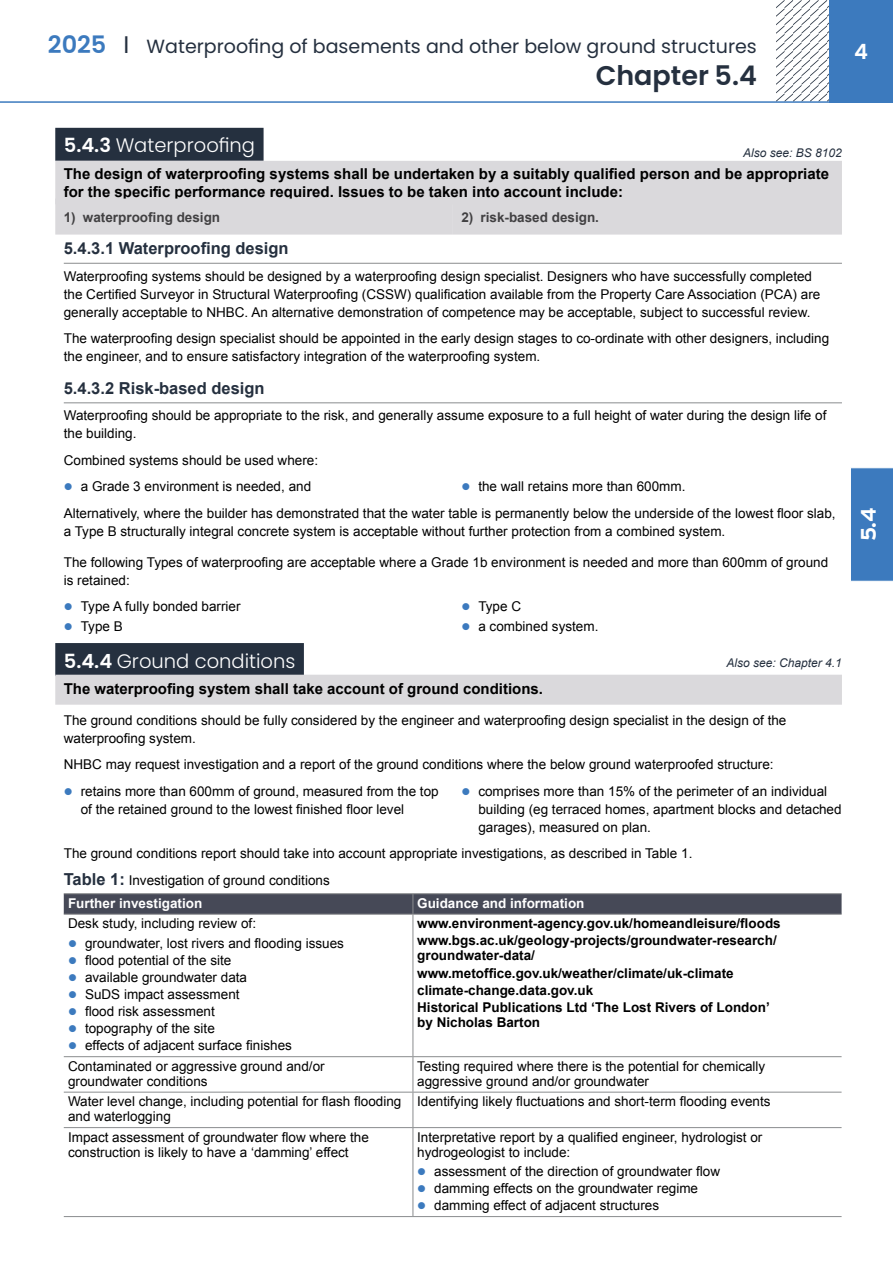
<style>
.page{position:relative;width:893px;height:1263px;background:#fff}
.page>*{position:absolute;margin:0;border:0;box-sizing:border-box;transform-origin:0 0}
.t1{font:600 27px "Poppins";color:#25303f}
.t2{font:700 21px "Interstate";color:#fff}
.t3{font:600 21px "Poppins";color:#fff}
.t4{font:300 19.5px "Poppins";color:#fff}
.t5{font:19.05px "Poppins";color:#25303f}
.t6{font:700 16.5px "Arial";color:#25303f}
.t7{font:700 15px/18px "Arial";color:#000}
.t8{font:13.5px/18px "Arial";color:#000}
.t9{font:700 13.5px/17.1px "Arial";color:#000}
.t10{font:700 13.5px "Arial";color:#fff}
.t11{font:700 13.5px "Arial";color:#414042}
.t12{font:italic 12px "Arial";color:#25303f}
.s1{font-weight:600;font-size:24px;color:#3c7abe}
.s2{font-size:24px}
.s3{font-weight:600}
.s4{font-weight:700;font-size:16.5px;color:#25303f}
</style>
<div class="page">
<svg style="left:776px;top:0;width:53px;height:101px"></svg>
<div style="left:829px;top:0;width:64px;height:102px;background:#3c7abe"></div>
<hr style="left:0;top:101px;width:893px;height:2px;background:#3c7abe">
<div style="left:851px;top:467px;width:42px;height:115px;background:#3c7abe"></div>
<div style="left:55px;top:128px;width:209px;height:33px;background:#25303f"></div>
<div style="left:55px;top:161px;width:787px;height:43px;background:#dad9dc"></div>
<div style="left:55px;top:199px;width:398px;height:36px;background:#dad9dc"></div>
<div style="left:453px;top:199px;width:389px;height:36px;background:#dad9dc"></div>
<hr style="left:64px;top:263px;width:778px;height:1px;background:#8a8c8e">
<hr style="left:64px;top:402px;width:778px;height:1px;background:#8a8c8e">
<div style="left:55px;top:643px;width:249px;height:33px;background:#25303f"></div>
<div style="left:55px;top:675px;width:787px;height:30px;background:#dad9dc"></div>
<hr style="left:64px;top:893px;width:349px;height:1px;background:#8a8c8e">
<hr style="left:413px;top:893px;width:429px;height:1px;background:#8a8c8e">
<svg style="left:64px;top:894px;width:778px;height:20px;background:#474a58"></svg>
<hr style="left:64px;top:914px;width:349px;height:1px;background:#8a8c8e">
<hr style="left:413px;top:914px;width:429px;height:1px;background:#8a8c8e">
<hr style="left:413px;top:914px;width:1px;height:142px;background:#8a8c8e">
<hr style="left:64px;top:1056px;width:349px;height:1px;background:#8a8c8e">
<hr style="left:413px;top:1056px;width:429px;height:1px;background:#8a8c8e">
<hr style="left:413px;top:1057px;width:1px;height:35px;background:#8a8c8e">
<hr style="left:64px;top:1092px;width:349px;height:1px;background:#8a8c8e">
<hr style="left:413px;top:1092px;width:429px;height:1px;background:#8a8c8e">
<hr style="left:413px;top:1092px;width:1px;height:35px;background:#8a8c8e">
<hr style="left:64px;top:1127px;width:349px;height:1px;background:#8a8c8e">
<hr style="left:413px;top:1127px;width:429px;height:1px;background:#8a8c8e">
<hr style="left:413px;top:1128px;width:1px;height:88px;background:#8a8c8e">
<hr style="left:64px;top:1216px;width:349px;height:1px;background:#8a8c8e">
<hr style="left:413px;top:1216px;width:429px;height:1px;background:#8a8c8e">
<h3 class="t5" style="left:48px;top:35px;width:710px"><span class="s1">2025</span> <span class="s2">I</span> Waterproofing of basements and other below ground structures</h3>
<h1 class="t1" style="left:596px;top:60px;width:163px">Chapter 5.4</h1>
<h2 class="t3" style="left:854px;top:40px;width:15px">4</h2>
<h3 class="t4" style="left:64px;top:134px;width:193px"><span class="s3">5.4.3</span> Waterproofing</h3>
<p class="t12" style="left:743px;top:145px;width:100px">Also see: BS 8102</p>
<p class="t7" style="left:64px;top:165px;width:767px">The design of waterproofing systems shall be undertaken by a suitably qualified person and be appropriate for the specific performance required. Issues to be taken into account include:</p>
<p class="t11" style="left:64px;top:208px;width:158px">1) waterproofing design</p>
<p class="t11" style="left:461px;top:208px;width:139px">2) risk-based design.</p>
<p class="t6" style="left:64px;top:238px;width:226px">5.4.3.1 Waterproofing design</p>
<p class="t8" style="left:64px;top:267px;width:758px">Waterproofing systems should be designed by a waterproofing design specialist. Designers who have successfully completed the Certified Surveyor in Structural Waterproofing (CSSW) qualification available from the Property Care Association (PCA) are generally acceptable to NHBC. An alternative demonstration of competence may be acceptable, subject to successful review.</p>
<p class="t8" style="left:64px;top:330px;width:767px">The waterproofing design specialist should be appointed in the early design stages to co-ordinate with other designers, including the engineer, and to ensure satisfactory integration of the waterproofing system.</p>
<p class="t6" style="left:64px;top:377px;width:202px">5.4.3.2 Risk-based design</p>
<p class="t8" style="left:64px;top:407px;width:764px">Waterproofing should be appropriate to the risk, and generally assume exposure to a full height of water during the design life of the building.</p>
<p class="t8" style="left:81px;top:447px;width:239px;line-height:26.5px;text-indent:-17px">Combined systems should be used where: a Grade 3 environment is needed, and</p>
<p class="t8" style="left:64px;top:474px;width:773px;line-height:26.5px;text-indent:415px">the wall retains more than 600mm.<br>Alternatively, where the builder has demonstrated that the water table is permanently below the underside of the lowest floor slab,</p>
<p class="t8" style="left:64px;top:522px;width:663px">a Type B structurally integral concrete system is acceptable without further protection from a combined system.</p>
<p class="t8" style="left:64px;top:553px;width:766px">The following Types of waterproofing are acceptable where a Grade 1b environment is needed and more than 600mm of ground is retained:</p>
<p class="t8" style="left:81px;top:597px;width:161px;line-height:20.1px">Type A fully bonded barrier<br>Type B</p>
<p class="t8" style="left:478px;top:597px;width:122px;line-height:20.1px">Type C<br>a combined system.</p>
<h3 class="t4" style="left:64px;top:649px;width:233px"><span class="s3">5.4.4</span> Ground conditions</h3>
<p class="t12" style="left:726px;top:655px;width:117px">Also see: Chapter 4.1</p>
<p class="t7" style="left:64px;top:680px;width:481px">The waterproofing system shall take account of ground conditions.</p>
<p class="t8" style="left:64px;top:711px;width:724px">The ground conditions should be fully considered by the engineer and waterproofing design specialist in the design of the waterproofing system.</p>
<p class="t8" style="left:81px;top:751px;width:694px;line-height:26.5px;text-indent:-17px">NHBC may request investigation and a report of the ground conditions where the below ground waterproofed structure: retains more than 600mm of ground, measured from the top</p>
<p class="t8" style="left:81px;top:800px;width:325px">of the retained ground to the lowest finished floor level</p>
<p class="t8" style="left:478px;top:782px;width:365px">comprises more than 15% of the perimeter of an individual building (eg terraced homes, apartment blocks and detached garages), measured on plan.</p>
<p class="t8" style="left:64px;top:840px;width:630px;line-height:26.5px">The ground conditions report should take into account appropriate investigations, as described in Table 1.<br><span class="s4">Table 1:</span> Investigation of ground conditions</p>
<p class="t10" style="left:68px;top:894px;width:136px">Further investigation</p>
<p class="t10" style="left:417px;top:894px;width:169px">Guidance and information</p>
<p class="t8" style="left:85px;top:914px;width:260px;line-height:19.2px;text-indent:-17px">Desk study, including review of:<br>groundwater, lost rivers and flooding issues</p>
<p class="t8" style="left:85px;top:951px;width:208px;line-height:17.1px">flood potential of the site<br>available groundwater data<br>SuDS impact assessment<br>flood risk assessment<br>topography of the site<br>effects of adjacent surface finishes</p>
<p class="t9" style="left:417px;top:915px;width:365px">www.environment-agency.gov.uk/homeandleisure/floods www.bgs.ac.uk/geology-projects/groundwater-research/</p>
<p class="t9" style="left:417px;top:947px;width:354px">groundwater-data/ www.metoffice.gov.uk/weather/climate/uk-climate climate-change.data.gov.uk<br>Historical Publications Ltd ‘The Lost Rivers of London’</p>
<p class="t9" style="left:417px;top:1014px;width:125px">by Nicholas Barton</p>
<p class="t8" style="left:68px;top:1059px;width:258px;line-height:15px">Contaminated or aggressive ground and/or groundwater conditions</p>
<p class="t8" style="left:417px;top:1059px;width:350px;line-height:15px">Testing required where there is the potential for chemically aggressive ground and/or groundwater</p>
<p class="t8" style="left:68px;top:1094px;width:335px;line-height:15px">Water level change, including potential for flash flooding and waterlogging</p>
<p class="t8" style="left:417px;top:1092px;width:355px">Identifying likely fluctuations and short-term flooding events</p>
<p class="t8" style="left:68px;top:1129px;width:302px;line-height:15px">Impact assessment of groundwater flow where the construction is likely to have a ‘damming’ effect</p>
<p class="t8" style="left:417px;top:1129px;width:347px;line-height:15px">Interpretative report by a qualified engineer, hydrologist or hydrogeologist to include:</p>
<p class="t8" style="left:434px;top:1163px;width:287px;line-height:17.1px">assessment of the direction of groundwater flow damming effects on the groundwater regime damming effect of adjacent structures</p>
<h2 class="t2" style="left:857px;top:541px;width:35px;rotate:-90deg">5.4</h2>
</div>
